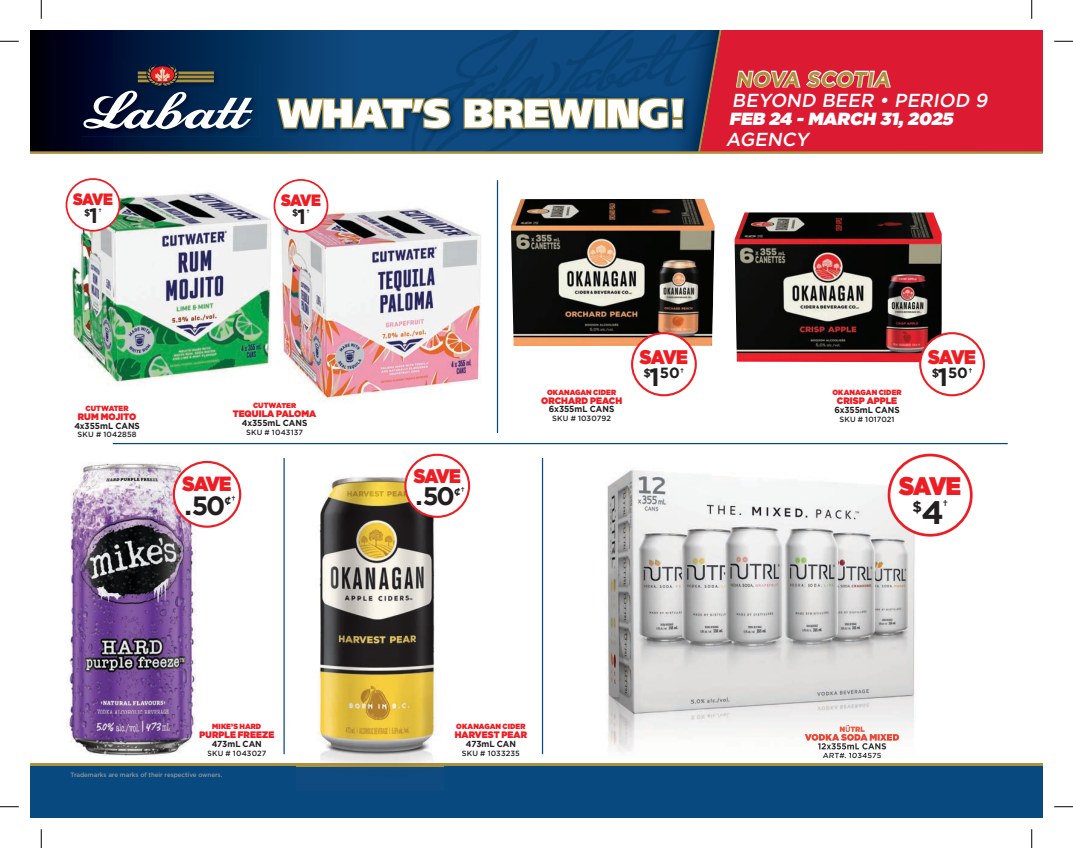
<style>
.page{position:relative;width:1073px;height:848px;background:#fff}
.page>*{position:absolute;margin:0;border:0;box-sizing:border-box;transform-origin:0 0}
.t1{font:700 26.25px "Gotham";color:#231f20}
.t2{font:900 25.38px "Gotham";color:#ee1d23;scale:.9 1}
.t3{font:700 25.25px "Gotham";color:#231f20}
.t4{font:italic 700 21.25px "Gotham";color:#ac923c}
.t5{font:900 20.5px "Gotham";color:#ee1d23;scale:.9 1}
.t6{font:900 19.62px "Gotham";letter-spacing:-.08em;color:#ee1d23;scale:.9 1}
.t7{font:italic 500 18.75px "Gotham";color:#fff}
.t8{font:italic 900 17.5px "Gotham";color:#fff}
.t9{font:900 16.38px "Gotham";letter-spacing:-.075em;color:#ee1d23;scale:.9 1}
.t10{font:700 14.75px "Gotham";color:#231f20}
.t11{font:700 12.62px "Gotham";color:#231f20}
.t12{font:700 9.5px "Gotham";color:#231f20}
.t13{font:900 9.38px "Gotham";color:#ee1d23;scale:.95 1}
.t14{font:700 8.75px "Gotham";letter-spacing:-.005em;color:#231f20;scale:.95 1}
.t15{font:700 8.12px "Gotham";color:#231f20}
.t16{font:500 7.5px "Gotham";color:#231f20}
.t17{font:900 7.5px "Gotham";letter-spacing:.005em;color:#ee1d23;scale:.95 1}
.t18{font:500 6.25px "Gotham";letter-spacing:-.01em;color:#939598}
.s1{font-size:21px}
.s2{font-size:11.5px}
.s3{font-size:25.25px}
.s4{font-size:32.62px}
</style>
<div class="page">
<div style="left:30px;top:764px;width:1012px;height:54px;background:#084a80"></div>
<hr style="left:30px;top:763px;width:1012px;height:3px;background:#ac923c">
<svg style="left:30px;top:30px;width:1011px;height:124px;background:#67425f"></svg>
<hr style="left:113px;top:443px;width:894px;height:1px;background:#084a80">
<hr style="left:542px;top:458px;width:1px;height:296px;background:#084a80">
<hr style="left:283px;top:458px;width:2px;height:296px;background:#084a80">
<hr style="left:497px;top:180px;width:1px;height:253px;background:#084a80">
<img style="left:66px;top:462px;width:142px;height:294px">
<svg style="left:199px;top:731px;width:9px;height:7px"></svg>
<div style="left:174px;top:462px;width:66px;height:64px;background:#fff;border-radius:50%"></div>
<div style="left:173px;top:461px;width:68px;height:66px;border:2px solid #ee1d23;border-radius:50%"></div>
<img style="left:297px;top:468px;width:147px;height:299px">
<div style="left:405px;top:455px;width:64px;height:62px;background:#fff;border-radius:50%"></div>
<div style="left:404px;top:453px;width:66px;height:65px;border:2px solid #ee1d23;border-radius:50%"></div>
<img style="left:606px;top:457px;width:331px;height:295px">
<svg style="left:839px;top:725px;width:10px;height:7px"></svg>
<img style="left:850px;top:726px;width:14px;height:5px">
<img style="left:804px;top:733px;width:95px;height:7px">
<img style="left:818px;top:743px;width:41px;height:6px">
<img style="left:859px;top:743px;width:27px;height:6px">
<svg style="left:821px;top:751px;width:60px;height:5px"></svg>
<img style="left:823px;top:752px;width:22px;height:3px">
<img style="left:849px;top:752px;width:31px;height:3px">
<div style="left:889px;top:455px;width:82px;height:80px;background:#fff;border-radius:50%"></div>
<div style="left:887px;top:453px;width:85px;height:83px;border:3px solid #ee1d23;border-radius:50%"></div>
<img style="left:70px;top:185px;width:201px;height:200px">
<img style="left:280px;top:202px;width:201px;height:201px">
<svg style="left:280px;top:403px;width:16px;height:1px"></svg>
<div style="left:274px;top:180px;width:53px;height:52px;background:#fff;border-radius:50%"></div>
<div style="left:273px;top:179px;width:55px;height:53px;border:2px solid #ee1d23;border-radius:50%"></div>
<img style="left:511px;top:199px;width:203px;height:147px">
<img style="left:734px;top:212px;width:207px;height:150px">
<div style="left:66px;top:179px;width:53px;height:52px;background:#fff;border-radius:50%"></div>
<div style="left:66px;top:178px;width:54px;height:53px;border:2px solid #ee1d23;border-radius:50%"></div>
<div style="left:632px;top:333px;width:63px;height:62px;background:#fff;border-radius:50%"></div>
<div style="left:631px;top:332px;width:66px;height:64px;border:2px solid #ee1d23;border-radius:50%"></div>
<div style="left:920px;top:333px;width:63px;height:62px;background:#fff;border-radius:50%"></div>
<div style="left:919px;top:332px;width:66px;height:64px;border:2px solid #ee1d23;border-radius:50%"></div>
<svg style="left:0;top:40px;width:19px;height:2px"></svg>
<svg style="left:1054px;top:40px;width:18px;height:2px"></svg>
<svg style="left:0;top:806px;width:19px;height:1px"></svg>
<svg style="left:1054px;top:806px;width:18px;height:1px"></svg>
<svg style="left:40px;top:0;width:2px;height:19px"></svg>
<svg style="left:40px;top:829px;width:2px;height:19px"></svg>
<svg style="left:1031px;top:0;width:1px;height:19px"></svg>
<svg style="left:1031px;top:829px;width:1px;height:19px"></svg>
<h3 class="t9" style="left:73px;top:187px;width:46px">SAVE</h3>
<p class="t12" style="left:84px;top:206px;width:15px">$<span class="s1">1</span></p>
<p class="t15" style="left:98px;top:206px;width:5px">†</p>
<h3 class="t9" style="left:281px;top:188px;width:46px">SAVE</h3>
<p class="t12" style="left:292px;top:207px;width:15px">$<span class="s1">1</span></p>
<p class="t15" style="left:306px;top:207px;width:5px">†</p>
<p class="t17" style="left:86px;top:403px;width:47px">CUTWATER</p>
<p class="t13" style="left:78px;top:410px;width:63px">RUM MOJITO</p>
<p class="t14" style="left:74px;top:419px;width:71px">4x355mL CANS</p>
<p class="t16" style="left:78px;top:430px;width:60px">SKU # 1042858</p>
<p class="t17" style="left:253px;top:400px;width:47px">CUTWATER</p>
<p class="t13" style="left:233px;top:407px;width:89px">TEQUILA PALOMA</p>
<p class="t14" style="left:242px;top:417px;width:71px">4x355mL CANS</p>
<p class="t16" style="left:246px;top:427px;width:58px">SKU # 1043137</p>
<h3 class="t5" style="left:182px;top:469px;width:56px">SAVE</h3>
<h1 class="t1" style="left:184px;top:488px;width:53px">.50<sup>¢</sup><sup>†</sup></h1>
<p class="t17" style="left:212px;top:721px;width:53px">MIKE’S HARD</p>
<p class="t13" style="left:199px;top:728px;width:81px">PURPLE FREEZE</p>
<p class="t14" style="left:212px;top:737px;width:54px">473mL CAN</p>
<p class="t16" style="left:207px;top:748px;width:61px">SKU # 1043027</p>
<p class="t18" style="left:71px;top:771px;width:153px">Trademarks are marks of their respective owners.</p>
<h3 class="t4" style="left:735px;top:65px;width:161px">NOVA SCOTIA</h3>
<h3 class="t7" style="left:732px;top:88px;width:261px">BEYOND BEER • PERIOD 9</h3>
<h3 class="t8" style="left:729px;top:106px;width:229px">FEB 24 -MARCH 31,2025</h3>
<h3 class="t7" style="left:726px;top:127px;width:88px">AGENCY</h3>
<h3 class="t6" style="left:414px;top:461px;width:54px">SAVE</h3>
<h3 class="t3" style="left:415px;top:479px;width:51px">.50<sup>¢</sup><sup>†</sup></h3>
<p class="t17" style="left:547px;top:387px;width:74px">OKANAGAN CIDER</p>
<p class="t13" style="left:541px;top:393px;width:87px">ORCHARD PEACH</p>
<p class="t14" style="left:549px;top:403px;width:70px">6x355mL CANS</p>
<p class="t16" style="left:552px;top:413px;width:60px">SKU # 1030792</p>
<h3 class="t6" style="left:640px;top:343px;width:55px">SAVE</h3>
<h3 class="t10" style="left:643px;top:363px;width:42px"><span class="s2">$</span><span class="s3">1</span>50<sup>†</sup></h3>
<p class="t17" style="left:456px;top:721px;width:74px">OKANAGAN CIDER</p>
<p class="t13" style="left:455px;top:728px;width:77px">HARVEST PEAR</p>
<p class="t14" style="left:466px;top:737px;width:54px">473mL CAN</p>
<p class="t16" style="left:462px;top:748px;width:60px">SKU # 1033235</p>
<p class="t17" style="left:832px;top:387px;width:74px">OKANAGAN CIDER</p>
<p class="t13" style="left:837px;top:394px;width:65px">CRISP APPLE</p>
<p class="t14" style="left:834px;top:404px;width:70px">6x355mL CANS</p>
<p class="t16" style="left:839px;top:414px;width:57px">SKU # 1017021</p>
<h3 class="t6" style="left:928px;top:343px;width:55px">SAVE</h3>
<h3 class="t10" style="left:931px;top:363px;width:42px"><span class="s2">$</span><span class="s3">1</span>50<sup>†</sup></h3>
<h2 class="t2" style="left:899px;top:467px;width:70px">SAVE</h2>
<h3 class="t10" style="left:912px;top:496px;width:33px">$<span class="s4">4</span></h3>
<h3 class="t11" style="left:942px;top:496px;width:7px">†</h3>
<p class="t16" style="left:822px;top:750px;width:60px">ART#. 1034575</p>
</div>
